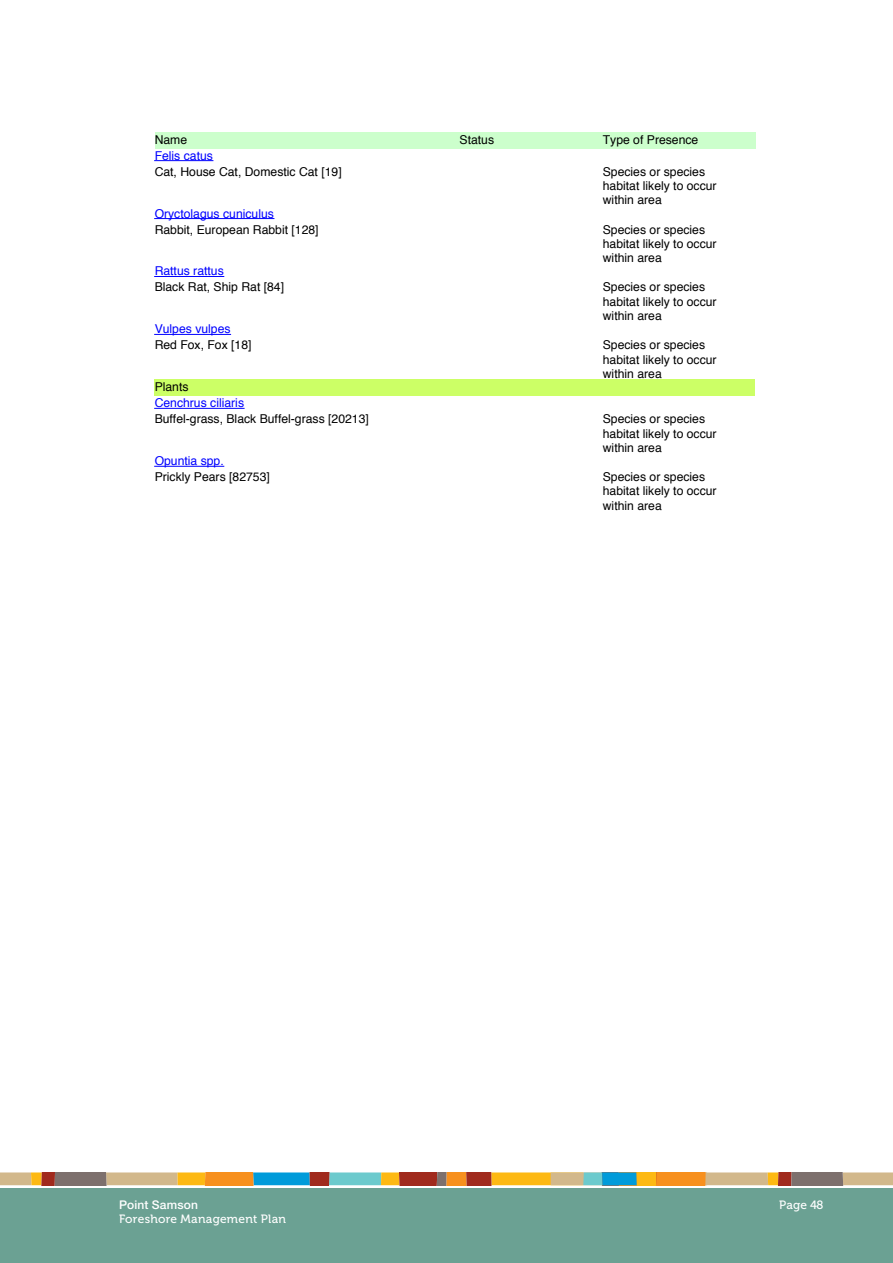
<style>
.page{position:relative;width:893px;height:1263px;background:#fff}
.page>*{position:absolute;margin:0;border:0;box-sizing:border-box;transform-origin:0 0}
.t1{font:12.15px/14.2px "Helvetica";color:#000}
.t2{font:12.15px "Helvetica";color:#00f}
.t3{font:12px "Museo 500";letter-spacing:.02em;color:#fff}
.t4{font:500 12px "Helvetica Neue";letter-spacing:.015em;color:#fff}
</style>
<div class="page">
<div style="left:0;top:1188px;width:893px;height:75px;background:#6ba193"></div>
<svg style="left:0;top:1172px;width:893px;height:13px;background:#b19867"></svg>
<div style="left:155px;top:132px;width:304px;height:16px;background:#cfc"></div>
<div style="left:459px;top:132px;width:144px;height:16px;background:#cfc"></div>
<div style="left:603px;top:132px;width:152px;height:16px;background:#cfc"></div>
<hr style="left:155px;top:160px;width:58px;height:1px;background:#00f">
<hr style="left:155px;top:218px;width:119px;height:1px;background:#00f">
<hr style="left:155px;top:276px;width:69px;height:1px;background:#00f">
<hr style="left:155px;top:334px;width:76px;height:1px;background:#00f">
<div style="left:155px;top:380px;width:600px;height:16px;background:#cf6"></div>
<hr style="left:155px;top:408px;width:89px;height:1px;background:#00f">
<hr style="left:155px;top:466px;width:69px;height:1px;background:#00f">
<p class="t1" style="left:155px;top:133px;width:34px">Name</p>
<p class="t1" style="left:459px;top:133px;width:36px">Status</p>
<p class="t1" style="left:603px;top:133px;width:97px">Type of Presence</p>
<p class="t1" style="left:155px;top:165px;width:189px">Cat, House Cat, Domestic Cat [19]</p>
<p class="t1" style="left:603px;top:165px;width:115px">Species or species habitat likely to occur within area</p>
<p class="t2" style="left:155px;top:146px;width:60px">Felis catus</p>
<p class="t2" style="left:155px;top:204px;width:121px">Oryctolagus cuniculus</p>
<p class="t1" style="left:155px;top:222px;width:166px">Rabbit, European Rabbit [128]</p>
<p class="t1" style="left:603px;top:222px;width:115px">Species or species habitat likely to occur within area</p>
<p class="t2" style="left:155px;top:262px;width:71px">Rattus rattus</p>
<p class="t1" style="left:155px;top:280px;width:131px">Black Rat, Ship Rat [84]</p>
<p class="t1" style="left:603px;top:280px;width:115px">Species or species habitat likely to occur within area</p>
<p class="t2" style="left:155px;top:320px;width:77px">Vulpes vulpes</p>
<p class="t1" style="left:155px;top:338px;width:98px">Red Fox, Fox [18]</p>
<p class="t1" style="left:603px;top:338px;width:115px">Species or species habitat likely to occur within area</p>
<p class="t1" style="left:155px;top:380px;width:35px">Plants</p>
<p class="t1" style="left:155px;top:412px;width:216px">Buffel-grass, Black Buffel-grass [20213]</p>
<p class="t1" style="left:603px;top:412px;width:115px">Species or species habitat likely to occur within area</p>
<p class="t2" style="left:155px;top:394px;width:91px">Cenchrus ciliaris</p>
<p class="t2" style="left:155px;top:452px;width:71px">Opuntia spp.</p>
<p class="t1" style="left:155px;top:470px;width:117px">Prickly Pears [82753]</p>
<p class="t1" style="left:603px;top:470px;width:115px">Species or species habitat likely to occur within area</p>
<p class="t4" style="left:119px;top:1197px;width:80px">Point Samson</p>
<p class="t3" style="left:119px;top:1212px;width:168px">Foreshore Management Plan</p>
<p class="t3" style="left:779px;top:1198px;width:46px">Page 48</p>
</div>
